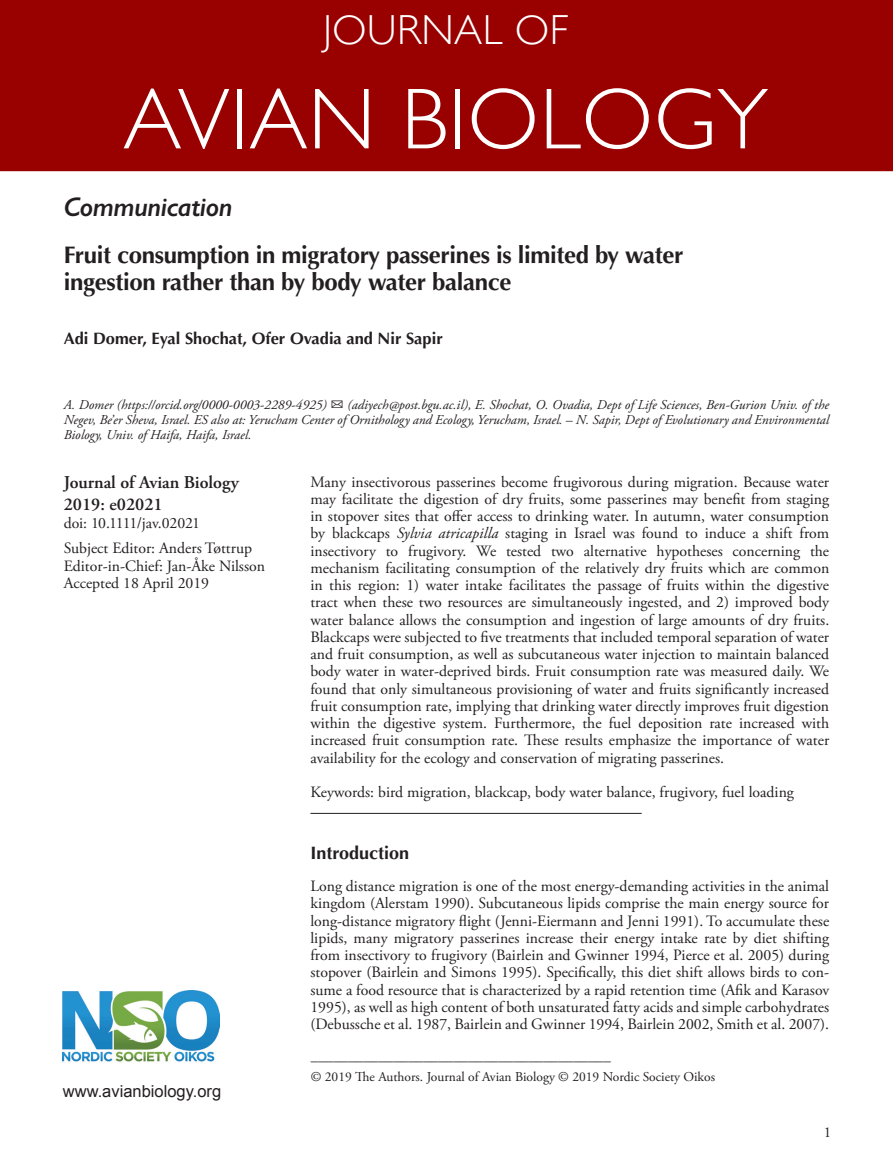
<style>
.page{position:relative;width:893px;height:1174px;background:#fff}
.page>*{position:absolute;margin:0;border:0;box-sizing:border-box;transform-origin:0 0}
.JAB_Title{font:300 87px "Gill Sans";letter-spacing:.01em;color:#fff}
.JAB_Title-2{font:300 42px "Gill Sans";letter-spacing:.01em;color:#fff}
.AT_TYPE{font:italic 600 27px "Gill Sans";letter-spacing:-.015em;color:#231f20}
.CT{font:700 24px/27px "Optima LT Std";letter-spacing:-.015em;color:#231f20}
.Corres{font:600 18px "Adobe Garamond Pro";color:#231f20}
.H1_Rule{font:700 18px "Optima LT Std";color:#231f20}
.AU{font:700 16.5px "Optima LT Std";color:#231f20}
.t1{font:16.5px "Arial";color:#231f20}
.ABS_TXT{font:15.75px/17.2px "Adobe Garamond Pro";color:#231f20;text-align:justify}
.TXT_Open{font:15.75px/17.2px "Adobe Garamond Pro";color:#231f20;text-align:justify}
.Keywords{font:15.75px "Adobe Garamond Pro";color:#231f20}
.Corres1{font:15.75px "Adobe Garamond Pro";letter-spacing:-.01em;color:#231f20}
.t2{font:15px "Adobe Garamond Pro";color:#231f20}
.Address{font:italic 13.5px/15px "Adobe Garamond Pro";color:#231f20;text-align:justify}
.FM_Note{font:13.5px "Adobe Garamond Pro";color:#231f20}
.s1{font-style:italic}
</style>
<div class="page">
<div style="left:0;top:0;width:893px;height:171px;background:#900"></div>
<img style="left:63px;top:990px;width:156px;height:72px">
<hr style="left:310px;top:813px;width:332px;height:1px;background:#231f20">
<p class="JAB_Title-2" style="left:323px;top:-3px;width:247px">JOURNAL OF</p>
<p class="JAB_Title" style="left:123px;top:51px;width:646px">AVIAN BIOLOGY</p>
<p class="AT_TYPE" style="left:64px;top:191px;width:170px">Communication</p>
<p class="CT" style="left:64px;top:242px;width:621px">Fruit consumption in migratory passerines is limited by water ingestion rather than by body water balance</p>
<p class="AU" style="left:64px;top:329px;width:380px">Adi Domer, Eyal Shochat, Ofer Ovadia and Nir Sapir</p>
<p class="Address" style="left:64px;top:397px;width:767px">A. Domer (https://orcid.org/0000-0003-2289-4925) ✉ (adiyech@post.bgu.ac.il), E. Shochat, O. Ovadia, Dept of Life Sciences, Ben-Gurion Univ. of the Negev, Be’er Sheva, Israel. ES also at: Yerucham Center of Ornithology and Ecology, Yerucham, Israel. – N. Sapir, Dept of Evolutionary and Environmental Biology, Univ. of Haifa, Haifa, Israel.</p>
<p class="Corres" style="left:64px;top:472px;width:177px">Journal of Avian Biology</p>
<p class="Corres" style="left:64px;top:494px;width:100px">2019: e02021</p>
<p class="Corres1" style="left:64px;top:513px;width:138px">doi: 10.1111/jav.02021</p>
<p class="ABS_TXT" style="left:64px;top:540px;width:190px">Subject Editor: Anders Tøttrup</p>
<p class="ABS_TXT" style="left:64px;top:557px;width:203px">Editor-in-Chief: Jan-Åke Nilsson</p>
<p class="ABS_TXT" style="left:64px;top:575px;width:147px">Accepted 18 April 2019</p>
<p class="t1" style="left:63px;top:1080px;width:160px">www.avianbiology.org</p>
<p class="ABS_TXT" style="left:310px;top:473px;width:520px">Many insectivorous passerines become frugivorous during migration. Because water may facilitate the digestion of dry fruits, some passerines may benefit from staging in stopover sites that offer access to drinking water. In autumn, water consumption by blackcaps <span class="s1">Sylvia atricapilla</span> staging in Israel was found to induce a shift from insectivory to frugivory. We tested two alternative hypotheses concerning the mechanism facilitating consumption of the relatively dry fruits which are common in this region: 1) water intake facilitates the passage of fruits within the digestive tract when these two resources are simultaneously ingested, and 2) improved body water balance allows the consumption and ingestion of large amounts of dry fruits.<br>Blackcaps were subjected to five treatments that included temporal separation of water and fruit consumption, as well as subcutaneous water injection to maintain balanced body water in water-deprived birds. Fruit consumption rate was measured daily. We found that only simultaneous provisioning of water and fruits significantly increased fruit consumption rate, implying that drinking water directly improves fruit digestion within the digestive system. Furthermore, the fuel deposition rate increased with increased fruit consumption rate. These results emphasize the importance of water availability for the ecology and conservation of migrating passerines.</p>
<p class="Keywords" style="left:310px;top:783px;width:485px">Keywords: bird migration, blackcap, body water balance, frugivory, fuel loading</p>
<p class="H1_Rule" style="left:310px;top:842px;width:100px">Introduction</p>
<p class="TXT_Open" style="left:310px;top:878px;width:520px">Long distance migration is one of the most energy-demanding activities in the animal kingdom (Alerstam 1990). Subcutaneous lipids comprise the main energy source for long-distance migratory flight (Jenni-Eiermann and Jenni 1991). To accumulate these lipids, many migratory passerines increase their energy intake rate by diet shifting from insectivory to frugivory (Bairlein and Gwinner 1994, Pierce et al. 2005) during stopover (Bairlein and Simons 1995). Specifically, this diet shift allows birds to con&shy;sume a food resource that is characterized by a rapid retention time (Afik and Karasov 1995), as well as high content of both unsaturated fatty acids and simple carbohydrates (Debussche et al. 1987, Bairlein and Gwinner 1994, Bairlein 2002, Smith et al. 2007).</p>
<p class="t2" style="left:311px;top:1051px;width:301px">––––––––––––––––––––––––––––––––––––––––</p>
<p class="FM_Note" style="left:311px;top:1068px;width:406px">© 2019 The Authors. Journal of Avian Biology © 2019 Nordic Society Oikos</p>
<p class="t2" style="left:824px;top:1123px;width:9px">1</p>
</div>
